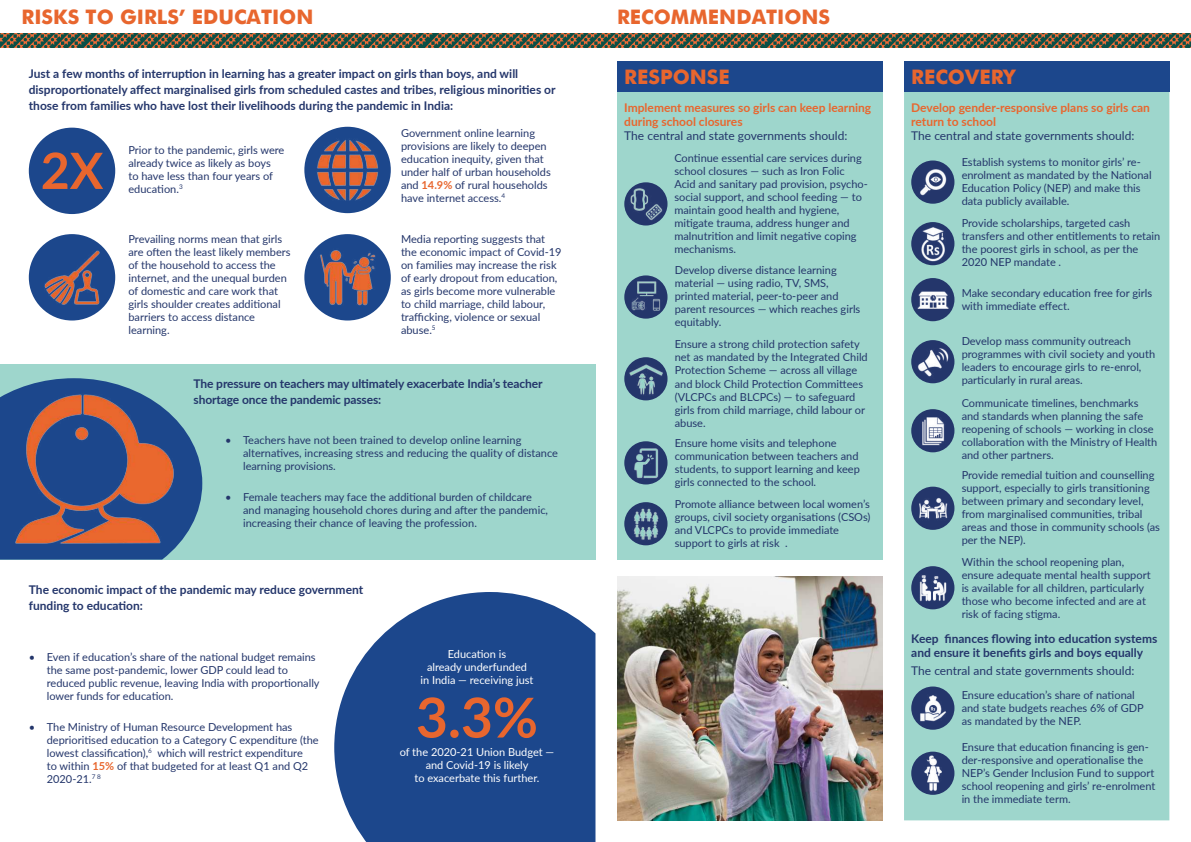
<style>
.page{position:relative;width:1191px;height:842px;background:#fff}
.page>*{position:absolute;margin:0;border:0;box-sizing:border-box;transform-origin:0 0}
.t1{font:700 55px "Lato";color:#e8662e}
.t2{font:700 50px "Lato";color:#e8662e}
.t3{font:700 20px "Futura";color:#e8662e}
.t4{font:700 12px/16px "Lato";color:#24366b}
.t5{font:700 12px/14px "Lato";color:#e8662e}
.t6{font:12px "Lato";color:#24366b}
.t7{font:11px/13px "Lato";color:#24366b}
.t8{font:11px/13px "Lato";color:#fff;text-align:center}
.s1{font-weight:700;color:#e8662e}
</style>
<div class="page">
<div style="left:0;top:364px;width:595px;height:196px;background:#9ed6cc"></div>
<svg style="left:334px;top:592px;width:261px;height:250px;fill:#1c478c"></svg>
<div style="left:304px;top:127px;width:87px;height:86px;background:#1c478c;border-radius:50%"></div>
<img style="left:312px;top:135px;width:70px;height:70px">
<div style="left:304px;top:234px;width:87px;height:86px;background:#1c478c;border-radius:50%"></div>
<img style="left:314px;top:243px;width:67px;height:68px">
<div style="left:29px;top:234px;width:86px;height:86px;background:#1c478c;border-radius:50%"></div>
<img style="left:41px;top:246px;width:62px;height:62px">
<div style="left:29px;top:128px;width:86px;height:86px;background:#1c478c;border-radius:50%"></div>
<svg style="left:0;top:395px;width:202px;height:165px"></svg>
<img style="left:4px;top:378px;width:181px;height:182px">
<div style="left:904px;top:91px;width:265px;height:729px;background:#9ed6cc"></div>
<div style="left:617px;top:61px;width:265px;height:499px;background:#9ed6cc"></div>
<div style="left:617px;top:61px;width:265px;height:30px;background:#1c478c"></div>
<div style="left:904px;top:61px;width:265px;height:30px;background:#1c478c"></div>
<img style="left:617px;top:577px;width:265px;height:243px">
<img style="left:624px;top:182px;width:43px;height:44px;border-radius:22px">
<img style="left:624px;top:275px;width:43px;height:44px;border-radius:22px">
<img style="left:624px;top:357px;width:43px;height:43px;border-radius:22px">
<img style="left:624px;top:441px;width:43px;height:43px;border-radius:22px">
<img style="left:624px;top:502px;width:43px;height:43px;border-radius:22px">
<img style="left:911px;top:160px;width:43px;height:44px;border-radius:22px">
<img style="left:911px;top:222px;width:43px;height:43px">
<img style="left:911px;top:278px;width:43px;height:43px;border-radius:22px">
<img style="left:911px;top:340px;width:43px;height:43px;border-radius:22px">
<img style="left:911px;top:409px;width:43px;height:43px;border-radius:22px">
<img style="left:911px;top:487px;width:43px;height:43px;border-radius:22px">
<img style="left:911px;top:566px;width:43px;height:43px;border-radius:22px">
<img style="left:911px;top:752px;width:43px;height:43px;border-radius:22px">
<img style="left:911px;top:686px;width:43px;height:44px;border-radius:22px">
<img style="left:0;top:33px;width:1191px;height:15px">
<h3 class="t3" style="left:22px;top:2px;width:293px">RISKS TO GIRLS’ EDUCATION</h3>
<p class="t4" style="left:29px;top:65px;width:528px">Just a few months of interruption in learning has a greater impact on girls than boys, and will disproportionately affect marginalised girls from scheduled castes and tribes, religious minorities or those from families who have lost their livelihoods during the pandemic in India:</p>
<h2 class="t2" style="left:41px;top:134px;width:64px">2X</h2>
<p class="t7" style="left:128px;top:143px;width:157px">Prior to the pandemic, girls were already twice as likely as boys<br>to have less than four years of education.<sup>3</sup></p>
<p class="t7" style="left:401px;top:126px;width:151px">Government online learning provisions are likely to deepen education inequity, given that under half of urban households and <span class="s1">14.9%</span> of rural households have internet access.<sup>4</sup></p>
<p class="t7" style="left:128px;top:232px;width:164px">Prevailing norms mean that girls are often the least likely members of the household to access the internet, and the unequal burden of domestic and care work that girls shoulder creates additional barriers to access distance learning.</p>
<p class="t7" style="left:401px;top:232px;width:162px">Media reporting suggests that the economic impact of Covid-19 on families may increase the risk of early dropout from education, as girls become more vulnerable to child marriage, child labour, trafficking, violence or sexual abuse.<sup>5</sup></p>
<p class="t4" style="left:194px;top:375px;width:350px">The pressure on teachers may ultimately exacerbate India’s teacher shortage once the pandemic passes:</p>
<p class="t7" style="left:243px;top:433px;width:316px;text-indent:-18px">• Teachers have not been trained to develop online learning alternatives, increasing stress and reducing the quality of distance learning provisions.</p>
<p class="t7" style="left:243px;top:490px;width:306px;text-indent:-18px">• Female teachers may face the additional burden of childcare and managing household chores during and after the pandemic, increasing their chance of leaving the profession.</p>
<p class="t4" style="left:29px;top:581px;width:336px">The economic impact of the pandemic may reduce government funding to education:</p>
<p class="t7" style="left:47px;top:650px;width:274px;text-indent:-18px">• Even if education’s share of the national budget remains the same post-pandemic, lower GDP could lead to reduced public revenue, leaving India with proportionally lower funds for education.</p>
<p class="t7" style="left:47px;top:720px;width:273px;text-indent:-18px">• The Ministry of Human Resource Development has deprioritised education to a Category C expenditure (the lowest classification),<sup>6</sup> which will restrict expenditure<br>to within <span class="s1">15%</span> of that budgeted for at least Q1 and Q2<br>2020-21.<sup>7</sup> <sup>8</sup></p>
<p class="t8" style="left:420px;top:647px;width:115px">Education is<br>already underfunded<br>in India — receiving just</p>
<h1 class="t1" style="left:416px;top:677px;width:123px">3.3%</h1>
<p class="t8" style="left:400px;top:745px;width:156px">of the 2020-21 Union Budget — and Covid-19 is likely<br>to exacerbate this further.</p>
<h3 class="t3" style="left:617px;top:2px;width:214px">RECOMMENDATIONS</h3>
<h3 class="t3" style="left:624px;top:62px;width:107px">RESPONSE</h3>
<p class="t5" style="left:624px;top:100px;width:248px">Implement measures so girls can keep learning during school closures</p>
<p class="t6" style="left:624px;top:127px;width:225px">The central and state governments should:</p>
<p class="t7" style="left:674px;top:151px;width:195px">Continue essential care services during school closures — such as Iron Folic Acid and sanitary pad provision, psycho&shy;social support, and school feeding — to maintain good health and hygiene, mitigate trauma, address hunger and malnutrition and limit negative coping mechanisms.</p>
<p class="t7" style="left:674px;top:263px;width:187px">Develop diverse distance learning material — using radio, TV, SMS, printed material, peer-to-peer and parent resources — which reaches girls equitably.</p>
<p class="t7" style="left:674px;top:337px;width:194px">Ensure a strong child protection safety net as mandated by the Integrated Child Protection Scheme — across all village and block Child Protection Committees (VLCPCs and BLCPCs) — to safeguard girls from child marriage, child labour or abuse.</p>
<p class="t7" style="left:674px;top:436px;width:187px">Ensure home visits and telephone communication between teachers and students, to support learning and keep girls connected to the school.</p>
<p class="t7" style="left:674px;top:497px;width:197px">Promote alliance between local women’s groups, civil society organisations (CSOs) and VLCPCs to provide immediate support to girls at risk .</p>
<h3 class="t3" style="left:911px;top:62px;width:106px">RECOVERY</h3>
<p class="t5" style="left:911px;top:100px;width:240px">Develop gender-responsive plans so girls can return to school</p>
<p class="t6" style="left:911px;top:127px;width:225px">The central and state governments should:</p>
<p class="t7" style="left:961px;top:155px;width:191px">Establish systems to monitor girls’ re&shy;enrolment as mandated by the National Education Policy (NEP) and make this data publicly available.</p>
<p class="t7" style="left:961px;top:216px;width:200px">Provide scholarships, targeted cash transfers and other entitlements to retain the poorest girls in school, as per the 2020 NEP mandate .</p>
<p class="t7" style="left:961px;top:286px;width:192px">Make secondary education free for girls with immediate effect.</p>
<p class="t7" style="left:961px;top:334px;width:195px">Develop mass community outreach programmes with civil society and youth leaders to encourage girls to re-enrol, particularly in rural areas.</p>
<p class="t7" style="left:961px;top:396px;width:197px">Communicate timelines, benchmarks and standards when planning the safe reopening of schools — working in close collaboration with the Ministry of Health and other partners.</p>
<p class="t7" style="left:961px;top:468px;width:200px">Provide remedial tuition and counselling support, especially to girls transitioning between primary and secondary level, from marginalised communities, tribal areas and those in community schools (as per the NEP).</p>
<p class="t7" style="left:961px;top:555px;width:190px">Within the school reopening plan, ensure adequate mental health support is available for all children, particularly those who become infected and are at risk of facing stigma.</p>
<p class="t4" style="left:911px;top:631px;width:247px;line-height:14px">Keep finances flowing into education systems and ensure it benefits girls and boys equally</p>
<p class="t6" style="left:911px;top:662px;width:225px">The central and state governments should:</p>
<p class="t7" style="left:961px;top:688px;width:184px">Ensure education’s share of national and state budgets reaches 6% of GDP as mandated by the NEP.</p>
<p class="t7" style="left:961px;top:740px;width:195px">Ensure that education financing is gen&shy;der-responsive and operationalise the NEP’s Gender Inclusion Fund to support school reopening and girls’ re-enrolment in the immediate term.</p>
</div>
